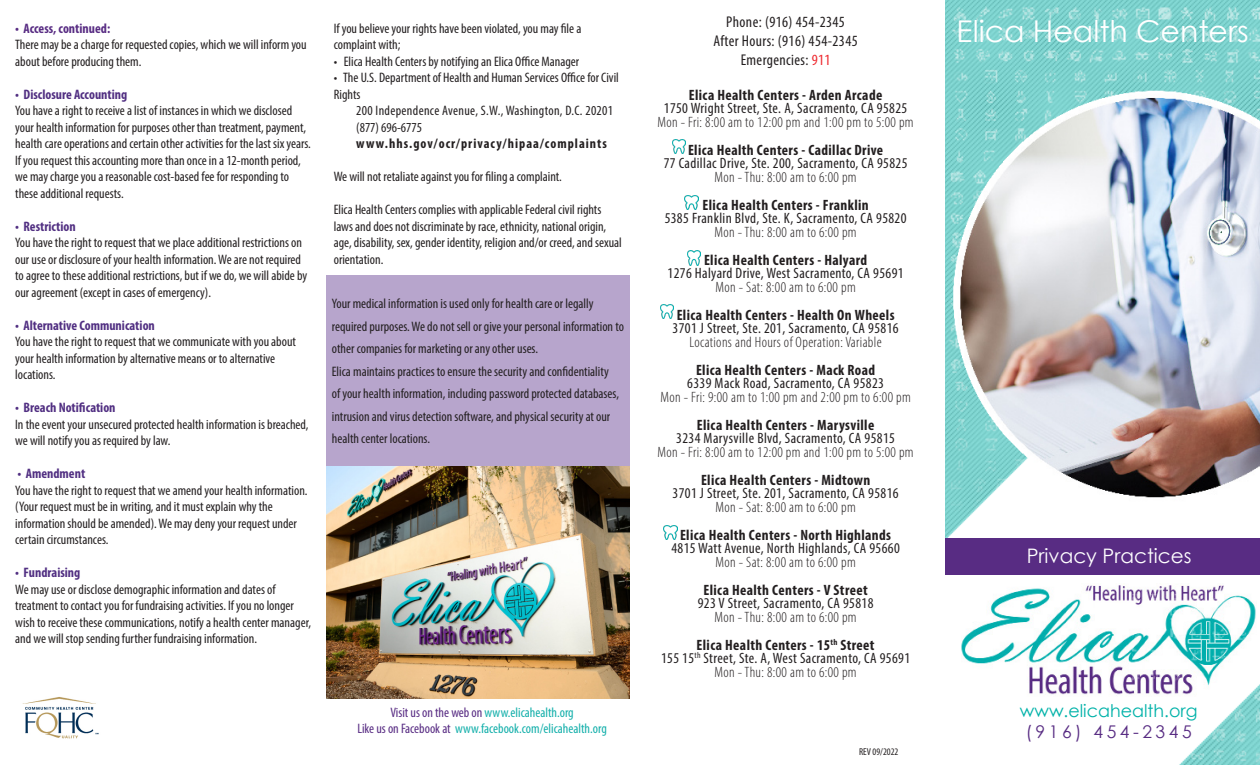
<style>
.page{position:relative;width:1260px;height:765px;background:#fff}
.page>*{position:absolute;margin:0;border:0;box-sizing:border-box;transform-origin:0 0}
.t1{font:30px "Century Gothic";color:#fff}
.t2{font:20px "Century Gothic";color:#fff}
.t3{font:17.5px "Century Gothic";color:#00b2a9}
.t4{font:17.5px "Century Gothic";letter-spacing:.2em;color:#582c83}
.t5{font:condensed 15.62px "Myriad Pro";letter-spacing:.025em;color:#231f20}
.t6{font:condensed 15px "Myriad Pro";letter-spacing:.025em;color:#231f20}
.t7{font:700 condensed 15px "Myriad Pro";letter-spacing:.025em;color:#231f20}
.t8{font:300 condensed 15px "Myriad Pro";letter-spacing:.025em;color:#231f20}
.t9{font:condensed 13.75px/22.5px "Myriad Pro";color:#231f20}
.t10{font:700 condensed 13.75px "Myriad Pro";color:#512f82}
.t11{font:condensed 13.75px "Myriad Pro";color:#13afaa}
.t12{font:condensed 13.75px "Myriad Pro";letter-spacing:.025em;color:#231f20}
.t13{font:700 condensed 13.75px "Myriad Pro";letter-spacing:.075em;color:#231f20}
.t14{font:700 condensed 13.75px "Myriad Pro";color:#582c83}
.t15{font:condensed 10px "Myriad Pro";color:#231f20}
.s1{color:#582c83}
.s2{color:#ee292f}
</style>
<div class="page">
<img style="left:961px;top:589px;width:65px;height:75px">
<img style="left:1026px;top:574px;width:234px;height:121px">
<img style="left:1133px;top:594px;width:127px;height:171px">
<img style="left:948px;top:0;width:312px;height:523px">
<img style="left:945px;top:82px;width:315px;height:432px">
<div style="left:946px;top:538px;width:314px;height:36px;background:#582c83"></div>
<img style="left:672px;top:139px;width:14px;height:15px">
<img style="left:685px;top:196px;width:13px;height:14px">
<img style="left:326px;top:466px;width:304px;height:233px">
<div style="left:326px;top:275px;width:304px;height:191px;background:#b7a5cc"></div>
<img style="left:22px;top:697px;width:77px;height:42px">
<img style="left:664px;top:526px;width:13px;height:14px">
<img style="left:687px;top:251px;width:14px;height:14px">
<img style="left:660px;top:304px;width:13px;height:15px">
<p class="t14" style="left:15px;top:20px;width:96px">• Access, continued:</p>
<p class="t9" style="left:15px;top:33px;width:293px">There may be a charge for requested copies, which we will inform you</p>
<p class="t9" style="left:15px;top:50px;width:128px">about before producing them.</p>
<p class="t10" style="left:15px;top:86px;width:114px">• Disclosure Accounting</p>
<p class="t9" style="left:15px;top:99px;width:278px">You have a right to receive a list of instances in which we disclosed</p>
<p class="t9" style="left:15px;top:116px;width:292px">your health information for purposes other than treatment, payment,</p>
<p class="t9" style="left:15px;top:132px;width:297px">health care operations and certain other activities for the last six years.</p>
<p class="t9" style="left:15px;top:149px;width:287px">If you request this accounting more than once in a 12-month period,</p>
<p class="t9" style="left:15px;top:165px;width:275px">we may charge you a reasonable cost-based fee for responding to</p>
<p class="t9" style="left:15px;top:182px;width:110px">these additional requests.</p>
<p class="t10" style="left:15px;top:218px;width:62px">• Restriction</p>
<p class="t9" style="left:15px;top:231px;width:288px">You have the right to request that we place additional restrictions on</p>
<p class="t9" style="left:15px;top:248px;width:287px">our use or disclosure of your health information. We are not required</p>
<p class="t9" style="left:15px;top:264px;width:293px">to agree to these additional restrictions, but if we do, we will abide by</p>
<p class="t9" style="left:15px;top:281px;width:197px">our agreement (except in cases of emergency).</p>
<p class="t10" style="left:15px;top:317px;width:141px">• Alternative Communication</p>
<p class="t9" style="left:15px;top:330px;width:282px">You have the right to request that we communicate with you about</p>
<p class="t9" style="left:15px;top:347px;width:261px">your health information by alternative means or to alternative</p>
<p class="t9" style="left:15px;top:363px;width:42px">locations.</p>
<p class="t10" style="left:15px;top:399px;width:102px">• Breach Notification</p>
<p class="t9" style="left:15px;top:413px;width:295px">In the event your unsecured protected health information is breached,</p>
<p class="t9" style="left:15px;top:429px;width:157px">we will notify you as required by law.</p>
<p class="t10" style="left:17px;top:465px;width:69px">• Amendment</p>
<p class="t9" style="left:15px;top:479px;width:294px">You have the right to request that we amend your health information.</p>
<p class="t9" style="left:15px;top:495px;width:259px">(Your request must be in writing, and it must explain why the</p>
<p class="t9" style="left:15px;top:512px;width:283px">information should be amended). We may deny your request under</p>
<p class="t9" style="left:15px;top:528px;width:95px">certain circumstances.</p>
<p class="t10" style="left:15px;top:564px;width:67px">• Fundraising</p>
<p class="t9" style="left:15px;top:578px;width:262px">We may use or disclose demographic information and dates of</p>
<p class="t9" style="left:15px;top:594px;width:280px">treatment to contact you for fundraising activities. If you no longer</p>
<p class="t9" style="left:15px;top:611px;width:297px">wish to receive these communications, notify a health center manager,</p>
<p class="t9" style="left:15px;top:627px;width:243px">and we will stop sending further fundraising information.</p>
<p class="t9" style="left:334px;top:17px;width:249px">If you believe your rights have been violated, you may file a</p>
<p class="t9" style="left:334px;top:33px;width:68px">complaint with;</p>
<p class="t9" style="left:334px;top:50px;width:247px">• Elica Health Centers by notifying an Elica Office Manager</p>
<p class="t9" style="left:334px;top:66px;width:287px">• The U.S. Department of Health and Human Services Office for Civil</p>
<p class="t9" style="left:334px;top:83px;width:28px">Rights</p>
<p class="t12" style="left:356px;top:102px;width:258px">200 Independence Avenue, S.W., Washington, D.C. 20201</p>
<p class="t9" style="left:356px;top:116px;width:67px">(877) 696-6775</p>
<p class="t13" style="left:356px;top:135px;width:252px">www.hhs.gov/ocr/privacy/hipaa/complaints</p>
<p class="t9" style="left:334px;top:165px;width:230px">We will not retaliate against you for filing a complaint.</p>
<p class="t9" style="left:334px;top:198px;width:269px">Elica Health Centers complies with applicable Federal civil rights</p>
<p class="t9" style="left:334px;top:218px;width:290px;line-height:16.5px">laws and does not discriminate by race, ethnicity, national origin, age, disability, sex, gender identity, religion and/or creed, and sexual</p>
<p class="t9" style="left:334px;top:248px;width:51px">orientation.</p>
<p class="t9" style="left:332px;top:292px;width:294px">Your medical information is used only for health care or legally required purposes. We do not sell or give your personal information to other companies for marketing or any other uses.</p>
<p class="t9" style="left:332px;top:360px;width:278px">Elica maintains practices to ensure the security and confidentiality</p>
<p class="t9" style="left:332px;top:382px;width:289px">of your health information, including password protected databases, intrusion and virus detection software, and physical security at our health center locations.</p>
<p class="t11" style="left:390px;top:704px;width:185px"><span class="s1">Visit us on the web on</span> www.elicahealth.org</p>
<p class="t11" style="left:357px;top:720px;width:251px"><span class="s1">Like us on Facebook at</span> www.facebook.com/elicahealth.org</p>
<p class="t5" style="left:726px;top:13px;width:120px">Phone: (916) 454-2345</p>
<p class="t5" style="left:713px;top:31px;width:146px">After Hours: (916) 454-2345</p>
<p class="t5" style="left:741px;top:50px;width:91px">Emergencies: <span class="s2">911</span></p>
<p class="t7" style="left:689px;top:85px;width:195px">Elica Health Centers - Arden Arcade</p>
<p class="t6" style="left:664px;top:99px;width:245px">1750 Wright Street, Ste. A, Sacramento, CA 95825</p>
<p class="t8" style="left:658px;top:113px;width:258px">Mon - Fri: 8:00 am to 12:00 pm and 1:00 pm to 5:00 pm</p>
<p class="t7" style="left:688px;top:140px;width:197px">Elica Health Centers - Cadillac Drive</p>
<p class="t6" style="left:664px;top:154px;width:245px">77 Cadillac Drive, Ste. 200, Sacramento, CA 95825</p>
<p class="t8" style="left:715px;top:168px;width:144px">Mon - Thu: 8:00 am to 6:00 pm</p>
<p class="t7" style="left:703px;top:195px;width:168px">Elica Health Centers - Franklin</p>
<p class="t6" style="left:665px;top:209px;width:243px">5385 Franklin Blvd, Ste. K, Sacramento, CA 95820</p>
<p class="t8" style="left:715px;top:223px;width:144px">Mon - Thu: 8:00 am to 6:00 pm</p>
<p class="t7" style="left:704px;top:250px;width:165px">Elica Health Centers - Halyard</p>
<p class="t6" style="left:668px;top:264px;width:238px">1276 Halyard Drive, West Sacramento, CA 95691</p>
<p class="t8" style="left:715px;top:278px;width:142px">Mon - Sat: 8:00 am to 6:00 pm</p>
<p class="t7" style="left:677px;top:305px;width:219px">Elica Health Centers - Health On Wheels</p>
<p class="t6" style="left:673px;top:319px;width:227px">3701 J Street, Ste. 201, Sacramento, CA 95816</p>
<p class="t8" style="left:690px;top:333px;width:194px">Locations and Hours of Operation: Variable</p>
<p class="t7" style="left:696px;top:360px;width:181px">Elica Health Centers - Mack Road</p>
<p class="t6" style="left:687px;top:374px;width:198px">6339 Mack Road, Sacramento, CA 95823</p>
<p class="t8" style="left:660px;top:388px;width:252px">Mon - Fri: 9:00 am to 1:00 pm and 2:00 pm to 6:00 pm</p>
<p class="t7" style="left:697px;top:415px;width:179px">Elica Health Centers - Marysville</p>
<p class="t6" style="left:676px;top:429px;width:220px">3234 Marysville Blvd, Sacramento, CA 95815</p>
<p class="t8" style="left:658px;top:443px;width:258px">Mon - Fri: 8:00 am to 12:00 pm and 1:00 pm to 5:00 pm</p>
<p class="t7" style="left:701px;top:470px;width:171px">Elica Health Centers - Midtown</p>
<p class="t6" style="left:673px;top:484px;width:227px">3701 J Street, Ste. 201, Sacramento, CA 95816</p>
<p class="t8" style="left:715px;top:498px;width:142px">Mon - Sat: 8:00 am to 6:00 pm</p>
<p class="t7" style="left:680px;top:525px;width:213px">Elica Health Centers - North Highlands</p>
<p class="t6" style="left:671px;top:539px;width:230px">4815 Watt Avenue, North Highlands, CA 95660</p>
<p class="t8" style="left:715px;top:553px;width:142px">Mon - Sat: 8:00 am to 6:00 pm</p>
<p class="t7" style="left:704px;top:580px;width:166px">Elica Health Centers - V Street</p>
<p class="t6" style="left:698px;top:594px;width:177px">923 V Street, Sacramento, CA 95818</p>
<p class="t8" style="left:715px;top:608px;width:144px">Mon - Thu: 8:00 am to 6:00 pm</p>
<p class="t7" style="left:697px;top:635px;width:179px">Elica Health Centers - 15<sup>th</sup> Street</p>
<p class="t6" style="left:661px;top:649px;width:250px">155 15<sup>th</sup> Street, Ste. A, West Sacramento, CA 95691</p>
<p class="t8" style="left:715px;top:663px;width:144px">Mon - Thu: 8:00 am to 6:00 pm</p>
<p class="t15" style="left:859px;top:746px;width:41px">REV 09/2022</p>
<p class="t1" style="left:957px;top:11px;width:294px">Elica Health Centers</p>
<p class="t2" style="left:1027px;top:542px;width:166px">Privacy Practices</p>
<p class="t3" style="left:1020px;top:699px;width:179px">www.elicahealth.org</p>
<p class="t4" style="left:1026px;top:720px;width:168px">(916) 454-2345</p>
</div>
